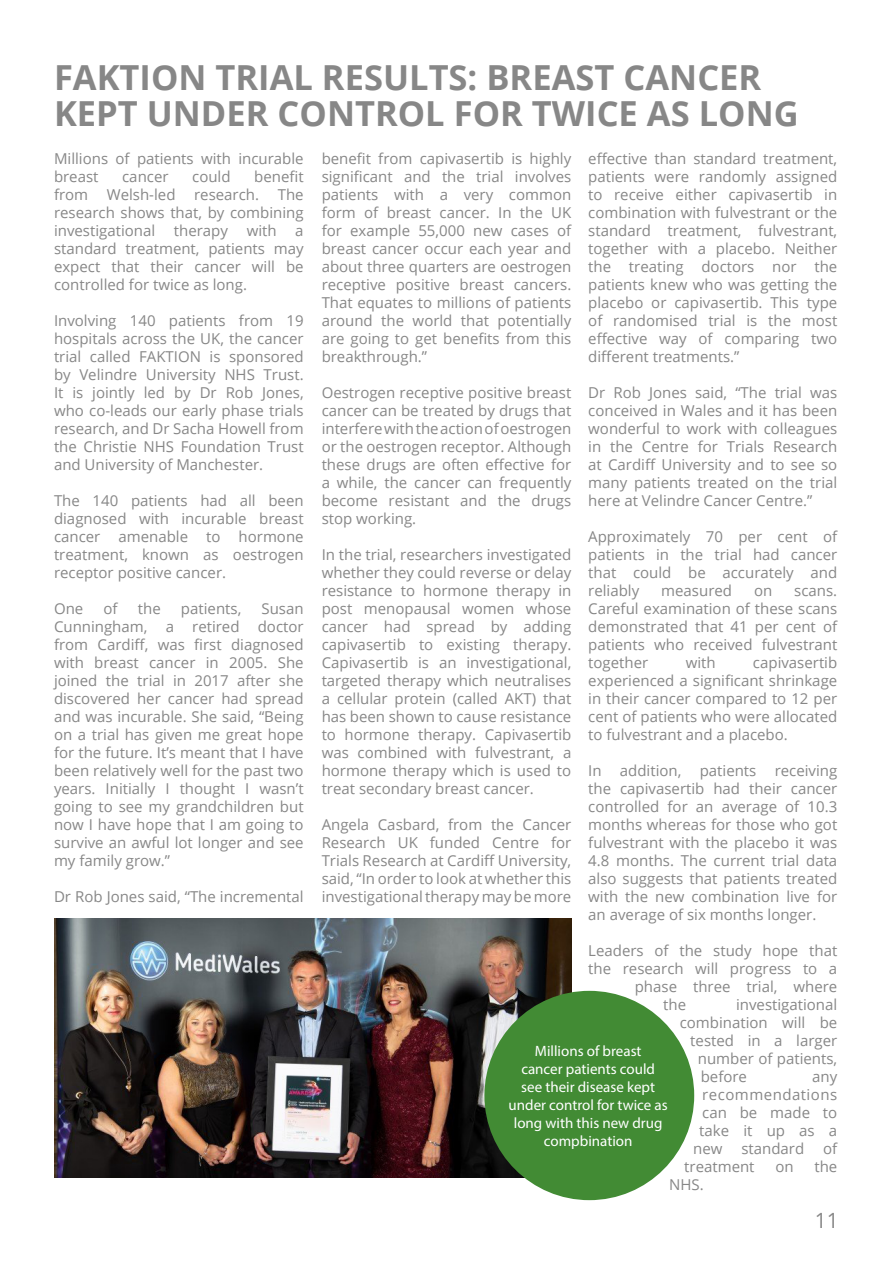
<style>
.page{position:relative;width:893px;height:1263px;background:#fff}
.page>*{position:absolute;margin:0;border:0;box-sizing:border-box;transform-origin:0 0}
.t1{font:700 34.5px/36px "Open Sans";color:#878787}
.t2{font:21px "Open Sans";color:#878787}
.Booklet_grey_text{font:15px/18px "Open Sans";color:#878787;text-align:justify}
.Booklet_grey_text-2{font:15px/18px "Myriad Pro";color:#fff;text-align:center}
.Booklet_grey_text-3{font:15px "Open Sans";letter-spacing:.03em;color:#878787}
</style>
<div class="page">
<img style="left:54px;top:918px;width:517px;height:260px">
<div style="left:484px;top:991px;width:210px;height:209px;background:#428b34;border-radius:50%"></div>
<p class="t1" style="left:54px;top:59px;width:746px">FAKTION TRIAL RESULTS: BREAST CANCER<br>KEPT UNDER CONTROL FOR TWICE AS LONG</p>
<p class="Booklet_grey_text" style="left:54px;top:149px;width:251px">Millions of patients with incurable breast</p>
<p class="Booklet_grey_text" style="left:322px;top:149px;width:251px">benefit from capivasertib is highly significant and the trial involves patients with a very common form of breast cancer. In the UK for example 55,000 new cases of breast cancer occur each year and about three quarters are oestrogen receptive positive breast cancers.<br>That equates to millions of patients around the world that potentially are going to get benefits from this breakthrough.”</p>
<p class="Booklet_grey_text" style="left:322px;top:383px;width:251px">Oestrogen receptive positive breast cancer can be treated by drugs that interfere with the action of oestrogen or the oestrogen receptor. Although these drugs are often effective for a while, the cancer can frequently become resistant and the drugs stop working.</p>
<p class="Booklet_grey_text" style="left:322px;top:545px;width:251px">In the trial, researchers investigated whether they could reverse or delay resistance to hormone therapy in post menopausal women whose cancer had spread by adding capivasertib to existing therapy.<br>Capivasertib is an investigational, targeted therapy which neutralises a cellular protein (called AKT) that has been shown to cause resistance to hormone therapy. Capivasertib was combined with fulvestrant, a hormone therapy which is used to treat secondary breast cancer.</p>
<p class="Booklet_grey_text" style="left:322px;top:815px;width:251px">Angela Casbard, from the Cancer Research UK funded Centre for Trials Research at Cardiff University, said, “In order to look at whether this investigational therapy may be more</p>
<p class="Booklet_grey_text" style="left:588px;top:149px;width:251px">effective than standard treatment, patients were randomly assigned to receive either capivasertib in combination with fulvestrant or the standard treatment, fulvestrant, together with a placebo. Neither the treating doctors nor the patients knew who was getting the placebo or capivasertib. This type of randomised trial is the most effective way of comparing two different treatments.”</p>
<p class="Booklet_grey_text" style="left:588px;top:383px;width:251px">Dr Rob Jones said, “The trial was conceived in Wales and it has been wonderful to work with colleagues in the Centre for Trials Research at Cardiff University and to see so many patients treated on the trial here at Velindre Cancer Centre.”</p>
<p class="Booklet_grey_text" style="left:588px;top:527px;width:251px">Approximately 70 per cent of patients in the trial had cancer that could be accurately and reliably</p>
<p class="Booklet_grey_text" style="left:54px;top:167px;width:251px;text-indent:200px">benefit from Welsh-led research. The research shows that, by combining investigational therapy with a standard treatment, patients may expect that their cancer will be controlled for twice as long.</p>
<p class="Booklet_grey_text" style="left:54px;top:311px;width:251px">Involving 140 patients from 19 hospitals across the UK, the cancer trial called FAKTION is sponsored by Velindre University NHS Trust.<br>It is jointly led by Dr Rob Jones, who co-leads our early phase trials research, and Dr Sacha Howell from the Christie NHS Foundation Trust and University of Manchester.</p>
<p class="Booklet_grey_text" style="left:54px;top:491px;width:251px">The 140 patients had all been diagnosed with incurable breast cancer amenable to hormone treatment, known as oestrogen receptor positive cancer.</p>
<p class="Booklet_grey_text" style="left:54px;top:599px;width:31px">One</p>
<p class="Booklet_grey_text" style="left:104px;top:599px;width:16px">of</p>
<p class="Booklet_grey_text" style="left:138px;top:599px;width:24px">the</p>
<p class="Booklet_grey_text" style="left:181px;top:599px;width:62px">patients,</p>
<p class="Booklet_grey_text" style="left:122px;top:167px;width:48px">cancer</p>
<p class="Booklet_grey_text" style="left:192px;top:167px;width:40px">could</p>
<p class="Booklet_grey_text" style="left:661px;top:581px;width:72px">measured</p>
<p class="Booklet_grey_text" style="left:754px;top:581px;width:20px">on</p>
<p class="Booklet_grey_text" style="left:588px;top:581px;width:251px;text-indent:206px">scans.<br>Careful examination of these scans demonstrated that 41 per cent of patients who received fulvestrant together</p>
<p class="Booklet_grey_text" style="left:54px;top:599px;width:251px;text-indent:208px">Susan Cunningham, a retired doctor from Cardiff, was first diagnosed with breast cancer in 2005. She joined the trial in 2017 after she discovered her cancer had spread and was incurable. She said, “Being on a trial has given me great hope for the future. It’s meant that I have been relatively well for the past two years. Initially I thought I wasn’t going to see my grandchildren but now I have hope that I am going to survive an awful lot longer and see my family grow.”</p>
<p class="Booklet_grey_text" style="left:54px;top:887px;width:251px">Dr Rob Jones said, “The incremental</p>
<p class="Booklet_grey_text" style="left:588px;top:653px;width:251px;text-indent:165px">capivasertib experienced a significant shrinkage in their cancer compared to 12 per cent of patients who were allocated to fulvestrant and a placebo.</p>
<p class="Booklet_grey_text" style="left:588px;top:761px;width:251px">In addition, patients receiving the capivasertib had their cancer controlled for an average of 10.3 months whereas for those who got fulvestrant with the placebo it was 4.8 months. The current trial data also suggests that patients treated with the new combination live for an average of six months longer.</p>
<p class="Booklet_grey_text" style="left:588px;top:941px;width:251px">Leaders of the study hope that</p>
<p class="Booklet_grey_text" style="left:588px;top:959px;width:251px">the research will progress to a</p>
<p class="Booklet_grey_text" style="left:635px;top:977px;width:204px">phase three trial, where</p>
<p class="Booklet_grey_text" style="left:663px;top:995px;width:24px">the</p>
<p class="Booklet_grey_text" style="left:736px;top:995px;width:103px">investigational</p>
<p class="Booklet_grey_text" style="left:680px;top:1013px;width:159px">combination will be</p>
<p class="Booklet_grey_text" style="left:690px;top:1031px;width:148px">tested in a larger</p>
<p class="Booklet_grey_text" style="left:698px;top:1049px;width:141px">number of patients,</p>
<p class="Booklet_grey_text" style="left:701px;top:1067px;width:48px">before</p>
<p class="Booklet_grey_text" style="left:812px;top:1067px;width:27px">any</p>
<p class="Booklet_grey_text-3" style="left:702px;top:1084px;width:137px">recommendations</p>
<p class="Booklet_grey_text" style="left:702px;top:1103px;width:137px">can be made to</p>
<p class="Booklet_grey_text" style="left:699px;top:1121px;width:140px">take it up as a</p>
<p class="Booklet_grey_text" style="left:693px;top:1139px;width:31px">new</p>
<p class="Booklet_grey_text" style="left:741px;top:1139px;width:64px">standard</p>
<p class="Booklet_grey_text" style="left:823px;top:1139px;width:16px">of</p>
<p class="Booklet_grey_text" style="left:684px;top:1157px;width:72px">treatment</p>
<p class="Booklet_grey_text" style="left:775px;top:1157px;width:20px">on</p>
<p class="Booklet_grey_text" style="left:814px;top:1157px;width:24px">the</p>
<p class="Booklet_grey_text" style="left:669px;top:1175px;width:36px">NHS.</p>
<p class="Booklet_grey_text" style="left:686px;top:653px;width:31px">with</p>
<p class="Booklet_grey_text-2" style="left:509px;top:1042px;width:161px">Millions of breast<br>cancer patients could<br>see their disease kept under control for twice as long with this new drug compbination</p>
<h2 class="t2" style="left:815px;top:1206px;width:26px">11</h2>
</div>
